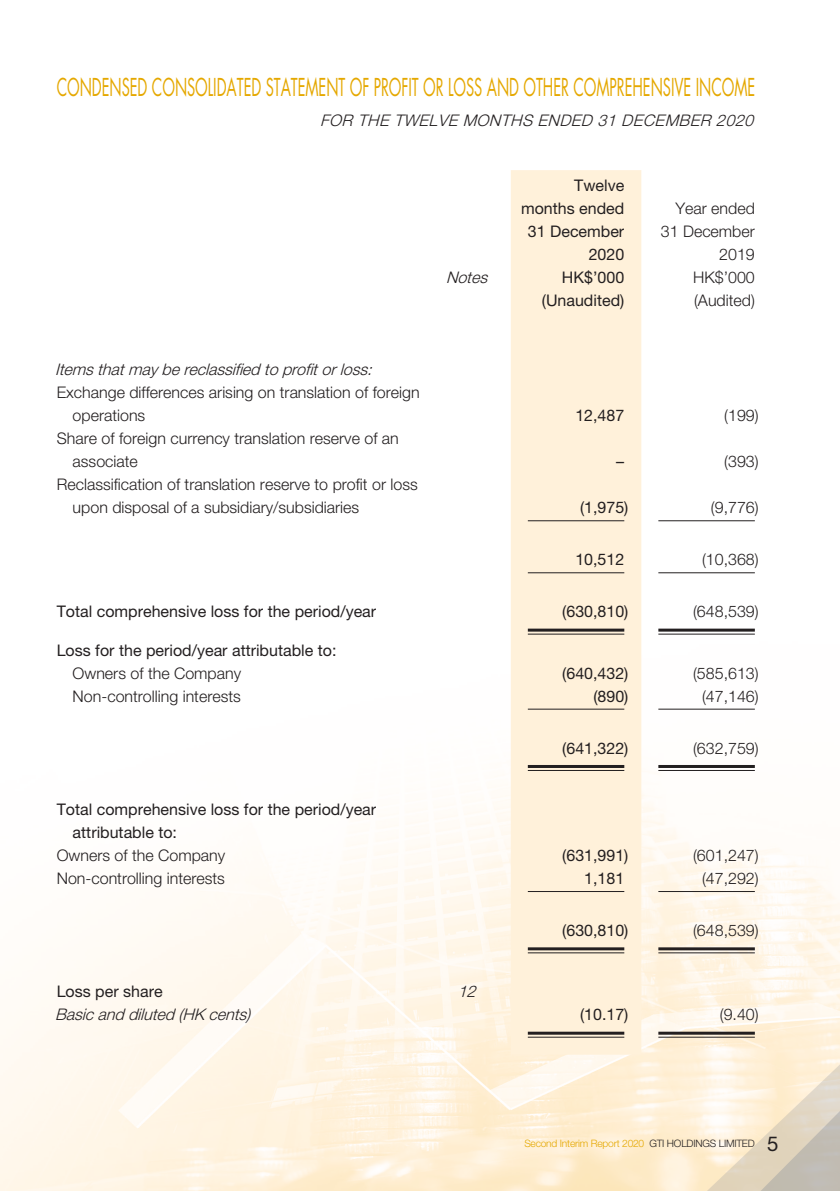
<style>
.page{position:relative;width:840px;height:1191px;background:#fff}
.page>*{position:absolute;margin:0;border:0;box-sizing:border-box;transform-origin:0 0}
.t1{font:24px "Futura Std";letter-spacing:-.005em;color:#e5a800;scale:.61 1}
.t2{font:20.4px "Helvetica Neue LT Std";color:#231f20}
.t3{font:300 16px/23px "Helvetica Neue LT Std";color:#231f20}
.t4{font:16px/23px "Helvetica Neue LT Std";color:#231f20;text-align:right}
.t5{font:italic 300 16px "Helvetica Neue LT Std";color:#231f20}
.t6{font:300 10.2px "Helvetica Neue LT Std";letter-spacing:-.02em;color:#e5a800}
.s1{color:#231f20}
</style>
<div class="page">
<img style="left:0;top:600px;width:839px;height:591px">
<svg style="left:655px;top:1003px;width:184px;height:188px"></svg>
<div style="left:510px;top:170px;width:131px;height:884px;background:#fff1da"></div>
<hr style="left:527px;top:520px;width:97px;height:1px;background:#231f20">
<hr style="left:658px;top:520px;width:96px;height:1px;background:#231f20">
<hr style="left:527px;top:572px;width:97px;height:1px;background:#231f20">
<hr style="left:658px;top:572px;width:96px;height:1px;background:#231f20">
<hr style="left:527px;top:628px;width:97px;height:3px;background:#231f20">
<hr style="left:527px;top:633px;width:97px;height:1px;background:#231f20">
<hr style="left:658px;top:628px;width:96px;height:3px;background:#231f20">
<hr style="left:658px;top:633px;width:96px;height:1px;background:#231f20">
<hr style="left:527px;top:708px;width:97px;height:1px;background:#231f20">
<hr style="left:658px;top:708px;width:96px;height:1px;background:#231f20">
<hr style="left:527px;top:765px;width:97px;height:3px;background:#231f20">
<hr style="left:527px;top:770px;width:97px;height:1px;background:#231f20">
<hr style="left:658px;top:765px;width:96px;height:3px;background:#231f20">
<hr style="left:658px;top:770px;width:96px;height:1px;background:#231f20">
<hr style="left:527px;top:891px;width:97px;height:1px;background:#231f20">
<hr style="left:658px;top:891px;width:96px;height:1px;background:#231f20">
<hr style="left:527px;top:947px;width:97px;height:3px;background:#231f20">
<hr style="left:527px;top:952px;width:97px;height:1px;background:#231f20">
<hr style="left:658px;top:947px;width:96px;height:3px;background:#231f20">
<hr style="left:658px;top:952px;width:96px;height:1px;background:#231f20">
<hr style="left:527px;top:1031px;width:97px;height:3px;background:#231f20">
<hr style="left:527px;top:1036px;width:97px;height:1px;background:#231f20">
<hr style="left:658px;top:1031px;width:96px;height:3px;background:#231f20">
<hr style="left:658px;top:1036px;width:96px;height:1px;background:#231f20">
<h1 class="t1" style="left:57px;top:72px;width:1145px">CONDENSED CONSOLIDATED STATEMENT OF PROFIT OR LOSS AND OTHER COMPREHENSIVE INCOME</h1>
<p class="t5" style="left:320px;top:111px;width:439px">FOR THE TWELVE MONTHS ENDED 31 DECEMBER 2020</p>
<p class="t4" style="left:520px;top:174px;width:105px">Twelve months ended<br>31 December</p>
<p class="t3" style="left:660px;top:197px;width:95px;text-align:right">Year ended<br>31 December</p>
<p class="t4" style="left:588px;top:243px;width:37px">2020</p>
<p class="t3" style="left:718px;top:242px;width:37px">2019</p>
<p class="t5" style="left:55px;top:360px;width:323px">Itemsthatmay bereclassifiedtoprofitorloss:</p>
<p class="t3" style="left:73px;top:381px;width:348px;text-indent:-16px">Exchange differences arising on translation of foreign operations</p>
<p class="t3" style="left:73px;top:427px;width:327px;text-indent:-16px">Share of foreign currency translation reserve of an associate</p>
<p class="t3" style="left:73px;top:472px;width:346px;text-indent:-16px">Reclassification of translation reserve to profit or loss upon disposal of a subsidiary/subsidiaries</p>
<p class="t5" style="left:446px;top:268px;width:47px">Notes</p>
<p class="t4" style="left:561px;top:266px;width:64px">HK$’000</p>
<p class="t3" style="left:692px;top:266px;width:63px">HK$’000</p>
<p class="t4" style="left:541px;top:289px;width:84px">(Unaudited)</p>
<p class="t3" style="left:693px;top:289px;width:62px">(Audited)</p>
<p class="t4" style="left:575px;top:404px;width:50px">12,487</p>
<p class="t3" style="left:723px;top:404px;width:36px">(199)</p>
<p class="t4" style="left:616px;top:450px;width:9px">–</p>
<p class="t3" style="left:723px;top:449px;width:36px">(393)</p>
<p class="t4" style="left:579px;top:496px;width:50px">(1,975)</p>
<p class="t3" style="left:710px;top:495px;width:49px">(9,776)</p>
<p class="t4" style="left:575px;top:548px;width:50px">10,512</p>
<p class="t3" style="left:701px;top:548px;width:58px">(10,368)</p>
<p class="t4" style="left:57px;top:600px;width:321px">Total comprehensive loss for the period/year</p>
<p class="t4" style="left:562px;top:600px;width:68px">(630,810)</p>
<p class="t3" style="left:692px;top:600px;width:67px">(648,539)</p>
<p class="t4" style="left:57px;top:638px;width:281px">Loss for the period/year attributable to:</p>
<p class="t3" style="left:73px;top:661px;width:170px">Owners of the Company</p>
<p class="t4" style="left:562px;top:661px;width:68px">(640,432)</p>
<p class="t3" style="left:692px;top:661px;width:67px">(585,613)</p>
<p class="t3" style="left:73px;top:684px;width:170px">Non-controlling interests</p>
<p class="t4" style="left:593px;top:684px;width:36px">(890)</p>
<p class="t3" style="left:701px;top:684px;width:58px">(47,146)</p>
<p class="t4" style="left:562px;top:736px;width:68px">(641,322)</p>
<p class="t3" style="left:692px;top:736px;width:67px">(632,759)</p>
<p class="t4" style="left:73px;top:797px;width:305px;text-align:left;text-indent:-16px">Total comprehensive loss for the period/year attributable to:</p>
<p class="t3" style="left:57px;top:843px;width:170px">Owners of the Company</p>
<p class="t4" style="left:562px;top:843px;width:68px">(631,991)</p>
<p class="t3" style="left:692px;top:843px;width:67px">(601,247)</p>
<p class="t3" style="left:57px;top:866px;width:170px">Non-controlling interests</p>
<p class="t4" style="left:584px;top:866px;width:42px">1,181</p>
<p class="t3" style="left:701px;top:866px;width:58px">(47,292)</p>
<p class="t4" style="left:562px;top:918px;width:68px">(630,810)</p>
<p class="t3" style="left:692px;top:918px;width:67px">(648,539)</p>
<p class="t4" style="left:57px;top:980px;width:107px">Loss per share</p>
<p class="t5" style="left:457px;top:981px;width:24px">12</p>
<p class="t5" style="left:55px;top:1004px;width:197px">Basicanddiluted(HK cents)</p>
<p class="t4" style="left:579px;top:1003px;width:50px">(10.17)</p>
<p class="t3" style="left:719px;top:1002px;width:40px">(9.40)</p>
<p class="t6" style="left:524px;top:1137px;width:232px">Second Interim Report 2020 <span class="s1">GTI HOLDINGS LIMITED</span></p>
<p class="t2" style="left:766px;top:1131px;width:13px">5</p>
</div>
